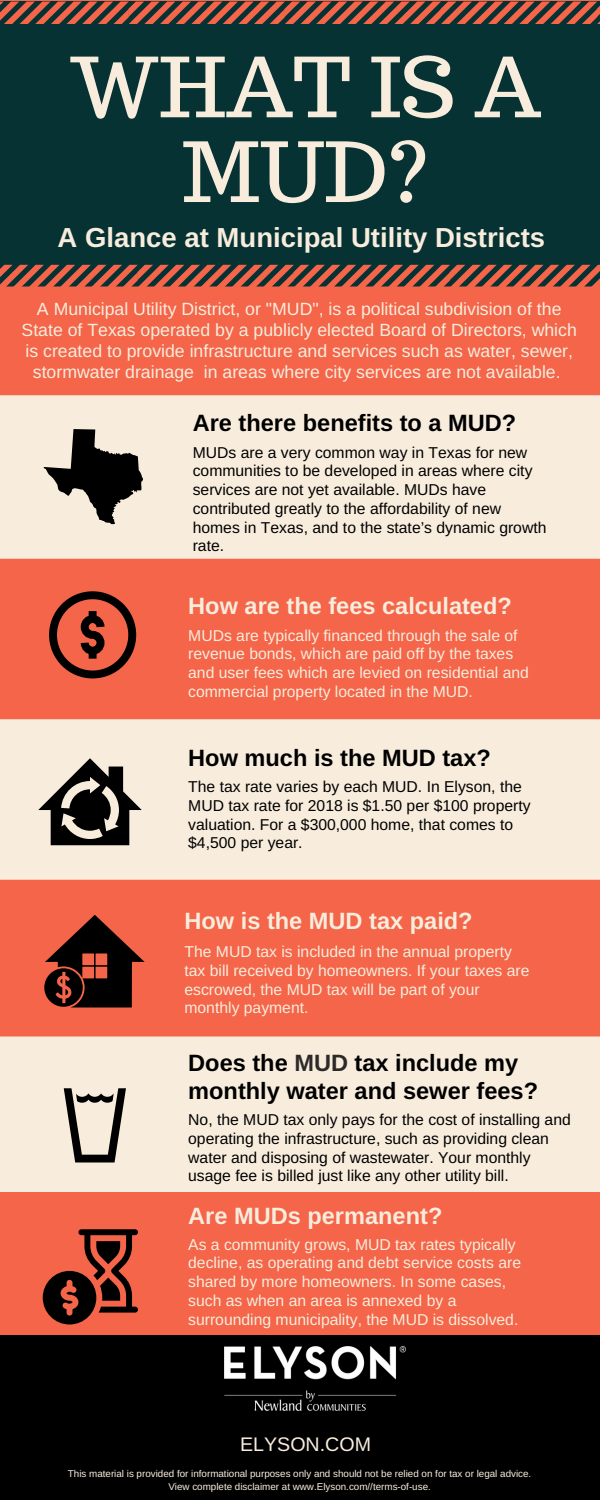
<style>
.page{position:relative;width:600px;height:1500px;background:#f46549}
.page>*{position:absolute;margin:0;border:0;box-sizing:border-box;transform-origin:0 0}
.t1{font:82.5px/84.8px "Trocchi";color:#f8eddd;text-align:center}
.t2{font:700 27.5px "Arimo";color:#f8eddd}
.t3{font:700 23.6px/27.8px "Arimo";color:#000}
.t4{font:700 23.6px "Arimo";color:#f8eddd}
.t5{font:19.7px "Arimo";color:#f8eddd}
.t6{font:17.7px/21px "Arimo";color:#f8eddd;text-align:center}
.t7{font:15.7px/18.8px "Arimo";color:#000}
.t8{font:15.7px/18.8px "Arimo";color:#f8eddd}
.t9{font:9.8px/13.5px "Arimo";color:#f8eddd;text-align:center}
.s1{color:#2c2a29}
</style>
<div class="page">
<div style="left:0;top:1px;width:600px;height:285px;background:#073234"></div>
<svg style="left:0;top:2px;width:600px;height:21px"></svg>
<svg style="left:0;top:265px;width:600px;height:21px"></svg>
<div style="left:0;top:395px;width:600px;height:164px;background:#f8eddd"></div>
<div style="left:0;top:719px;width:600px;height:161px;background:#f8eddd"></div>
<div style="left:0;top:1036px;width:600px;height:156px;background:#f8eddd"></div>
<div style="left:0;top:1335px;width:600px;height:165px;background:#000"></div>
<svg style="left:38px;top:758px;width:104px;height:87px"></svg>
<svg style="left:43px;top:1229px;width:95px;height:95px"></svg>
<svg style="left:64px;top:1088px;width:62px;height:74px"></svg>
<svg style="left:44px;top:915px;width:101px;height:92px"></svg>
<svg style="left:44px;top:429px;width:99px;height:96px"></svg>
<svg style="left:49px;top:591px;width:88px;height:88px"></svg>
<div style="left:89px;top:611px;width:8px;height:8px;background:#000"></div>
<div style="left:89px;top:651px;width:8px;height:8px;background:#000"></div>
<img style="left:224px;top:1346px;width:182px;height:65px">
<h1 class="t1" style="left:69px;top:44px;width:474px">WHAT IS A<br>MUD?</h1>
<h2 class="t2" style="left:58px;top:222px;width:489px">A Glance at Municipal Utility Districts</h2>
<p class="t6" style="left:22px;top:299px;width:557px">A Municipal Utility District, or "MUD", is a political subdivision of the State of Texas operated by a publicly elected Board of Directors, which is created to provide infrastructure and services such as water, sewer, stormwater drainage in areas where city services are not available.</p>
<h3 class="t3" style="left:193px;top:409px;width:325px">Are there benefits to a MUD?</h3>
<p class="t7" style="left:193px;top:443px;width:355px">MUDs are a very common way in Texas for new communities to be developed in areas where city services are not yet available. MUDs have contributed greatly to the affordability of new homes in Texas, and to the state’s dynamic growth rate.</p>
<h3 class="t4" style="left:188px;top:592px;width:325px">How are the fees calculated?</h3>
<p class="t8" style="left:188px;top:626px;width:342px">MUDs are typically financed through the sale of revenue bonds, which are paid off by the taxes and user fees which are levied on residential and commercial property located in the MUD.</p>
<h3 class="t3" style="left:188px;top:744px;width:304px">How much is the MUD tax?</h3>
<p class="t7" style="left:188px;top:777px;width:344px">The tax rate varies by each MUD. In Elyson, the MUD tax rate for 2018 is $1.50 per $100 property valuation. For a $300,000 home, that comes to $4,500 per year.</p>
<h3 class="t4" style="left:184px;top:908px;width:290px">How is the MUD tax paid?</h3>
<p class="t8" style="left:184px;top:942px;width:347px">The MUD tax is included in the annual property tax bill received by homeowners. If your taxes are escrowed, the MUD tax will be part of your monthly payment.</p>
<h3 class="t3" style="left:188px;top:1049px;width:351px">Does the <span class="s1">MUD</span> tax include my monthly water and sewer fees?</h3>
<p class="t7" style="left:188px;top:1110px;width:384px">No, the MUD tax only pays for the cost of installing and operating the infrastructure, such as providing clean water and disposing of wastewater. Your monthly usage fee is billed just like any other utility bill.</p>
<h3 class="t4" style="left:188px;top:1203px;width:256px">Are MUDs permanent?</h3>
<p class="t8" style="left:188px;top:1235px;width:334px">As a community grows, MUD tax rates typically decline, as operating and debt service costs are shared by more homeowners. In some cases, such as when an area is annexed by a surrounding municipality, the MUD is dissolved.</p>
<p class="t5" style="left:240px;top:1433px;width:132px">ELYSON.COM</p>
<p class="t9" style="left:68px;top:1467px;width:465px">This material is provided for informational purposes only and should not be relied on for tax or legal advice.<br>View complete disclaimer at www.Elyson.com//terms-of-use.</p>
</div>
